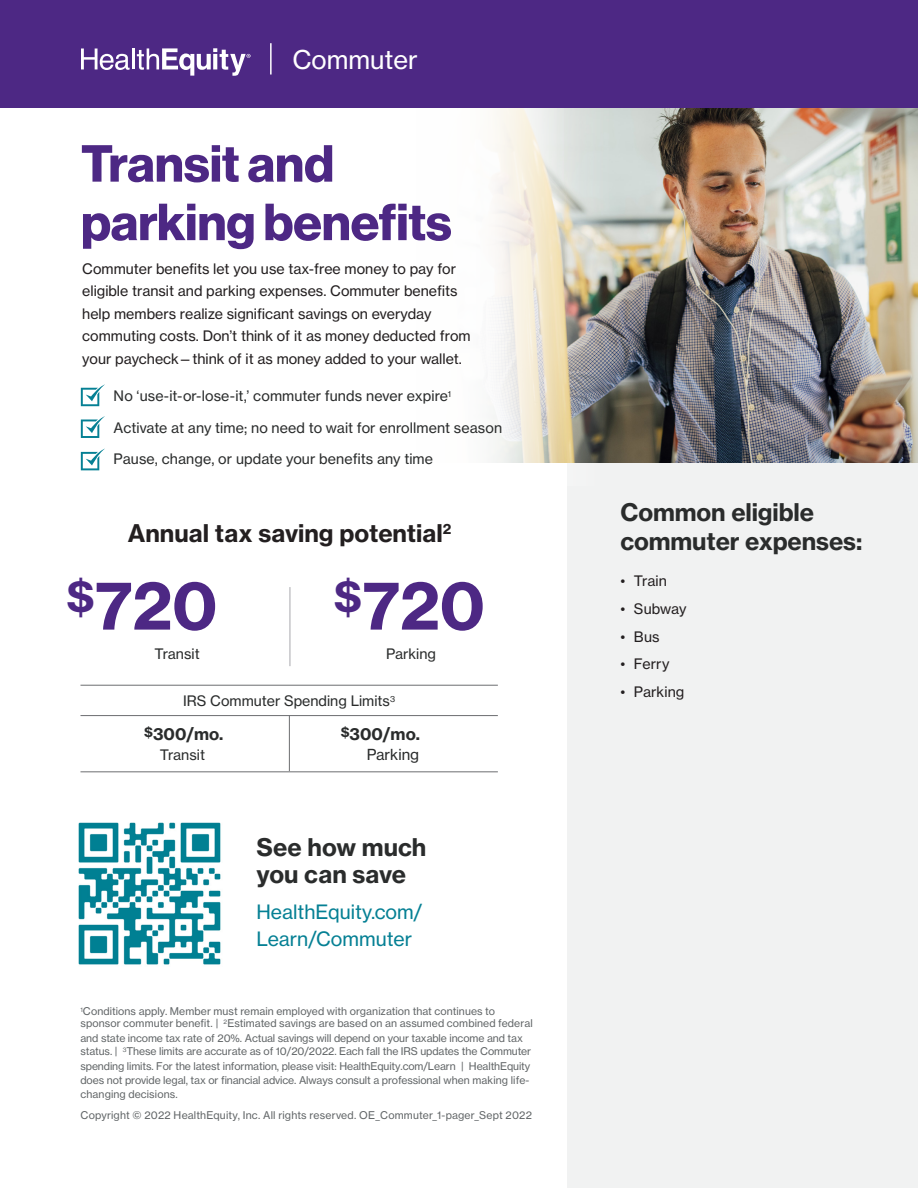
<style>
.page{position:relative;width:918px;height:1188px;background:#fff}
.page>*{position:absolute;margin:0;border:0;box-sizing:border-box;transform-origin:0 0}
.Main_title_-_New{font:65.7px "N Haas Grotesk TX Pro 75 Bd";color:#4d2884}
.Body_-_New{font:65.7px "N Haas Grotesk TX Pro 75 Bd";color:#4d2884}
.Main_header_-_New{font:51px "N Haas Grotesk DS Pro 75 Bd";color:#4d2884}
.t1{font:25.5px "N Haas Grotesk TX Pro 55 Rg";color:#fff}
.Main_subheader_-_New{font:24px/28.5px "N Haas Grotesk TX Pro 75 Bd";letter-spacing:-.005em;color:#2a2c2c}
.Sub_header_or_sectio{font:24px "N Haas Grotesk TX Pro 75 Bd";color:#231f20}
.Body_copy_header{font:24px/27px "N Haas Grotesk TX Pro 75 Bd";color:#2a2c2c}
.Main_title{font:19.5px/27px "N Haas Grotesk TX Pro 55 Rg";color:#058094}
.Secondary_subheader{font:16.5px "N Haas Grotesk TX Pro 75 Bd";color:#2a2c2c}
.Secondary_subheader-2{font:15px "N Haas Grotesk TX Pro 55 Rg";color:#2a2c2c}
.Body_copy{font:14.25px/22.5px "N Haas Grotesk TX Pro 55 Rg";color:#231f20}
.Body_copy-2{font:14.25px "N Haas Grotesk TX Pro 55 Rg";letter-spacing:.005em;color:#2a2c2c}
.Secondary_subheader-3{font:14.25px "N Haas Grotesk TX Pro 55 Rg";color:#2a2c2c}
.Body_-_New-2{font:14.25px "N Haas Grotesk TX Pro 55 Rg";color:#2a2c2c}
.Disclosure{font:10.5px/14.1px "N Haas Grotesk TX Pro 55 Rg";letter-spacing:-.01em;color:#626668}
.Disclosure-2{font:10.5px/12px "N Haas Grotesk TX Pro 55 Rg";letter-spacing:.01em;color:#626668}
.Disclosure-3{font:10.5px "N Haas Grotesk TX Pro 55 Rg";letter-spacing:.02em;color:#626668}
</style>
<div class="page">
<div style="left:567px;top:364px;width:351px;height:824px;background:#f1f2f2"></div>
<img style="left:615px;top:107px;width:303px;height:356px">
<svg style="left:609px;top:107px;width:6px;height:356px;background:#9b9e99"></svg>
<svg style="left:344px;top:107px;width:265px;height:356px"></svg>
<div style="left:0;top:0;width:918px;height:107px;background:#4d2884"></div>
<svg style="left:81px;top:49px;width:49px;height:21px"></svg>
<hr style="left:132px;top:49px;width:2px;height:20px;background:#fff">
<svg style="left:137px;top:48px;width:114px;height:28px"></svg>
<hr style="left:270px;top:43px;width:2px;height:32px;background:#fff">
<svg style="left:81px;top:384px;width:24px;height:22px"></svg>
<svg style="left:81px;top:416px;width:24px;height:22px"></svg>
<svg style="left:81px;top:448px;width:24px;height:22px"></svg>
<hr style="left:290px;top:587px;width:1px;height:79px;background:#a8a9ad">
<hr style="left:80px;top:685px;width:418px;height:1px;background:#6c6d70">
<hr style="left:80px;top:715px;width:418px;height:1px;background:#6c6d70">
<hr style="left:80px;top:772px;width:418px;height:1px;background:#6c6d70">
<hr style="left:289px;top:715px;width:1px;height:56px;background:#6c6d70">
<img style="left:78px;top:822px;width:143px;height:143px">
<p class="t1" style="left:292px;top:44px;width:127px">Commuter</p>
<p class="Main_header_-_New" style="left:81px;top:134px;width:255px">Transit and</p>
<p class="Main_header_-_New" style="left:81px;top:192px;width:372px">parking benefits</p>
<p class="Body_copy" style="left:82px;top:257px;width:390px">Commuter benefits let you use tax-free money to pay for eligible transit and parking expenses. Commuter benefits help members realize significant savings on everyday commuting costs. Don’t think of it as money deducted from your paycheck—think of it as money added to your wallet.</p>
<p class="Body_copy-2" style="left:114px;top:387px;width:339px">No ‘use-it-or-lose-it,’ commuter funds never expire<sup>1</sup></p>
<p class="Body_copy-2" style="left:114px;top:419px;width:390px">Activate at any time; no need to wait for enrollment season</p>
<p class="Body_copy-2" style="left:114px;top:450px;width:321px">Pause, change, or update your benefits any time</p>
<p class="Sub_header_or_sectio" style="left:128px;top:518px;width:325px">Annual tax saving potential<sup>2</sup></p>
<p class="Main_title_-_New" style="left:66px;top:564px;width:153px"><sup>$</sup>720</p>
<p class="Body_-_New-2" style="left:155px;top:645px;width:47px">Transit</p>
<p class="Body_-_New" style="left:334px;top:564px;width:153px"><sup>$</sup>720</p>
<p class="Body_-_New-2" style="left:386px;top:645px;width:51px">Parking</p>
<p class="Secondary_subheader-3" style="left:183px;top:692px;width:213px">IRS Commuter Spending Limits<sup>3</sup></p>
<p class="Secondary_subheader" style="left:144px;top:724px;width:81px"><sup>$</sup>300/mo.</p>
<p class="Secondary_subheader" style="left:341px;top:724px;width:81px"><sup>$</sup>300/mo.</p>
<p class="Secondary_subheader-3" style="left:160px;top:746px;width:47px">Transit</p>
<p class="Secondary_subheader-2" style="left:367px;top:745px;width:54px">Parking</p>
<p class="Body_copy_header" style="left:256px;top:834px;width:171px">See how much you can save</p>
<p class="Main_title" style="left:256px;top:899px;width:167px">HealthEquity.com/<br>Learn/Commuter</p>
<p class="Disclosure-2" style="left:80px;top:1006px;width:454px"><sup>1</sup>Conditions apply. Member must remain employed with organization that continues to sponsor commuter benefit. | <sup>2</sup>Estimated savings are based on an assumed combined federal</p>
<p class="Disclosure" style="left:80px;top:1031px;width:452px">and state income tax rate of 20%. Actual savings will depend on your taxable income and tax status. | <sup>3</sup>These limits are accurate as of 10/20/2022. Each fall the IRS updates the Commuter spending limits. For the latest information, please visit: HealthEquity.com/Learn | HealthEquity does not provide legal, tax or financial advice. Always consult a professional when making life&shy;changing decisions.</p>
<p class="Disclosure-3" style="left:80px;top:1109px;width:453px">Copyright © 2022 HealthEquity, Inc. All rights reserved. OE_Commuter_1-pager_Sept 2022</p>
<p class="Main_subheader_-_New" style="left:620px;top:498px;width:243px">Common eligible commuter expenses:</p>
<p class="Body_copy" style="left:620px;top:569px;width:48px">• Train</p>
<p class="Body_copy" style="left:620px;top:597px;width:67px">• Subway</p>
<p class="Body_copy" style="left:620px;top:625px;width:41px">• Bus</p>
<p class="Body_copy" style="left:620px;top:653px;width:51px">• Ferry</p>
<p class="Body_copy" style="left:620px;top:681px;width:65px">• Parking</p>
</div>
